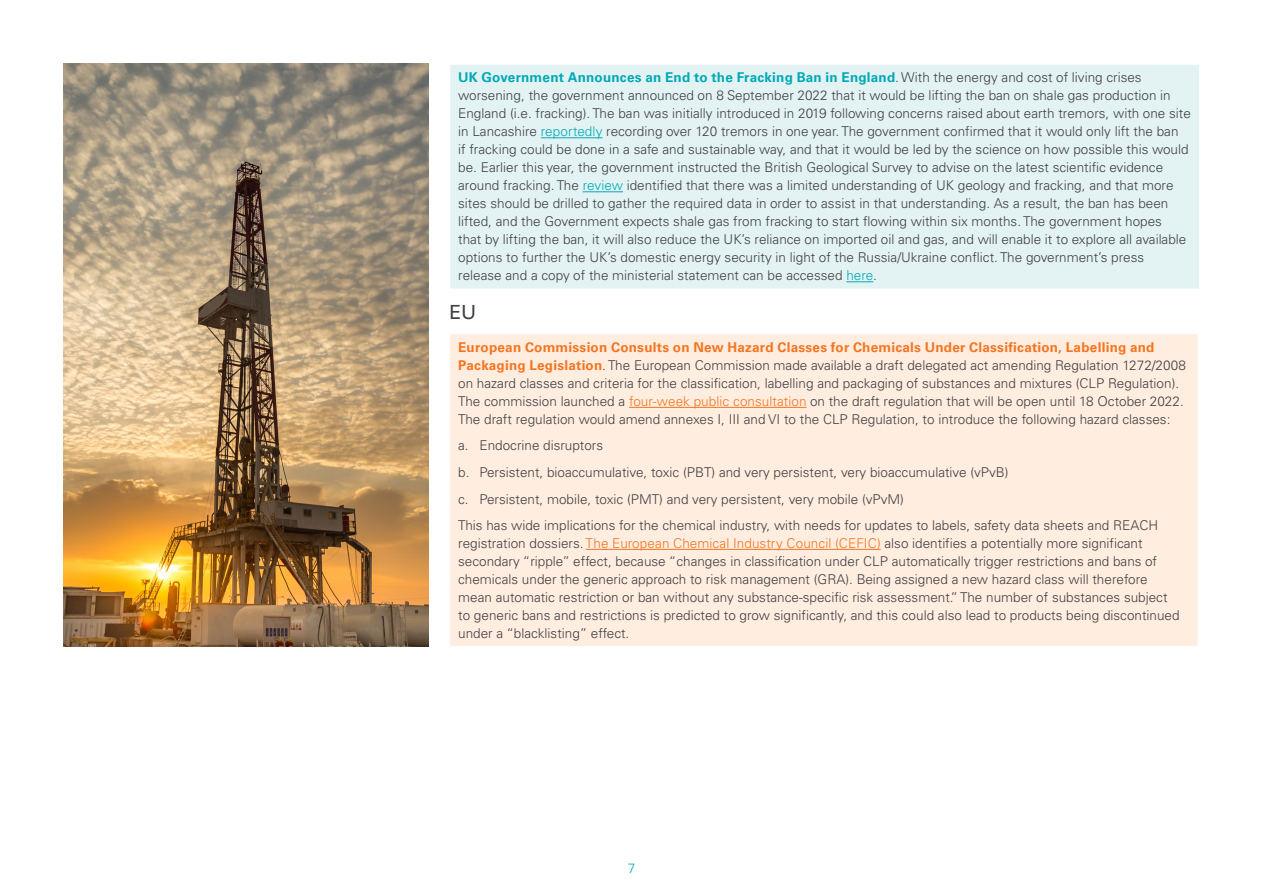
<style>
.page{position:relative;width:1263px;height:893px;background:#fff}
.page>*{position:absolute;margin:0;border:0;box-sizing:border-box;transform-origin:0 0}
.t1{font:19.5px "Univers LTCYR 55 Roman";color:#414042}
.t2{font:300 13.5px/18px "Univers LTCYR 45";color:#414042}
.t3{font:700 13.5px "Univers LTCYR 65";letter-spacing:.02em;color:#f47521}
.t4{font:700 13.5px "Univers LTCYR 65";letter-spacing:.015em;color:#00a9b7}
.t5{font:300 13.5px "Univers LTCYR 45";color:#00afbc}
.s1{font-family:"Univers LTCYR 45";font-weight:300;color:#414042}
.s2{color:#00a9b7}
.s3{font-family:"Univers LTCYR 65";font-weight:700;color:#f47521}
.s4{color:#f47521}
</style>
<div class="page">
<div style="left:450px;top:64px;width:749px;height:225px;background:#e3f3f4"></div>
<hr style="left:449px;top:64px;width:751px;height:1px;background:#fff">
<hr style="left:541px;top:137px;width:61px;height:1px;background:#00a9b7">
<hr style="left:583px;top:191px;width:40px;height:1px;background:#00a9b7">
<svg style="left:846px;top:281px;width:27px;height:1px"></svg>
<div style="left:450px;top:334px;width:748px;height:312px;background:#ffede0"></div>
<hr style="left:629px;top:407px;width:177px;height:1px;background:#f47521">
<hr style="left:586px;top:549px;width:295px;height:1px;background:#f47521">
<img style="left:64px;top:64px;width:364px;height:583px">
<p class="t4" style="left:458px;top:68px;width:685px">UK Government Announces an End to the Fracking Ban in England<span class="s1">. With the energy and cost of living crises</span></p>
<p class="t2" style="left:458px;top:86px;width:734px">worsening, the government announced on 8 September 2022 that it would be lifting the ban on shale gas production in England (i.e. fracking). The ban was initially introduced in 2019 following concerns raised about earth tremors, with one site in Lancashire <span class="s2">reportedly</span> recording over 120 tremors in one year. The government confirmed that it would only lift the ban<br>if fracking could be done in a safe and sustainable way, and that it would be led by the science on how possible this would be. Earlier this year, the government instructed the British Geological Survey to advise on the latest scientific evidence around fracking. The <span class="s2">review</span> identified that there was a limited understanding of UK geology and fracking, and that more sites should be drilled to gather the required data in order to assist in that understanding. As a result, the ban has been lifted, and the Government expects shale gas from fracking to start flowing within six months. The government hopes<br>that by lifting the ban, it will also reduce the UK’s reliance on imported oil and gas, and will enable it to explore all available options to further the UK’s domestic energy security in light of the Russia/Ukraine conflict. The government’s press release and a copy of the ministerial statement can be accessed <span class="s2">here</span>.</p>
<h1 class="t1" style="left:449px;top:298px;width:29px">EU</h1>
<p class="t3" style="left:458px;top:338px;width:698px">European Commission Consults on New Hazard Classes for Chemicals Under Classification, Labelling and</p>
<p class="t2" style="left:458px;top:356px;width:729px"><span class="s3">Packaging Legislation</span>. The European Commission made available a draft delegated act amending Regulation 1272/2008 on hazard classes and criteria for the classification, labelling and packaging of substances and mixtures (CLP Regulation).<br>The commission launched a <span class="s4">four-week public consultation</span> on the draft regulation that will be open until 18 October 2022.<br>The draft regulation would amend annexes I, III and VI to the CLP Regulation, to introduce the following hazard classes:</p>
<p class="t2" style="left:458px;top:432px;width:701px;line-height:26.5px">a. Endocrine disruptors<br>b. Persistent, bioaccumulative, toxic (PBT) and very persistent, very bioaccumulative (vPvB)<br>c. Persistent, mobile, toxic (PMT) and very persistent, very mobile (vPvM)<br>This has wide implications for the chemical industry, with needs for updates to labels, safety data sheets and REACH</p>
<p class="t2" style="left:458px;top:534px;width:723px">registration dossiers. <span class="s4">The European Chemical Industry Council (CEFIC)</span> also identifies a potentially more significant secondary “ripple” effect, because “changes in classification under CLP automatically trigger restrictions and bans of chemicals under the generic approach to risk management (GRA). Being assigned a new hazard class will therefore mean automatic restriction or ban without any substance-specific risk assessment.” The number of substances subject to generic bans and restrictions is predicted to grow significantly, and this could also lead to products being discontinued under a “blacklisting” effect.</p>
<p class="t5" style="left:628px;top:859px;width:9px">7</p>
</div>
